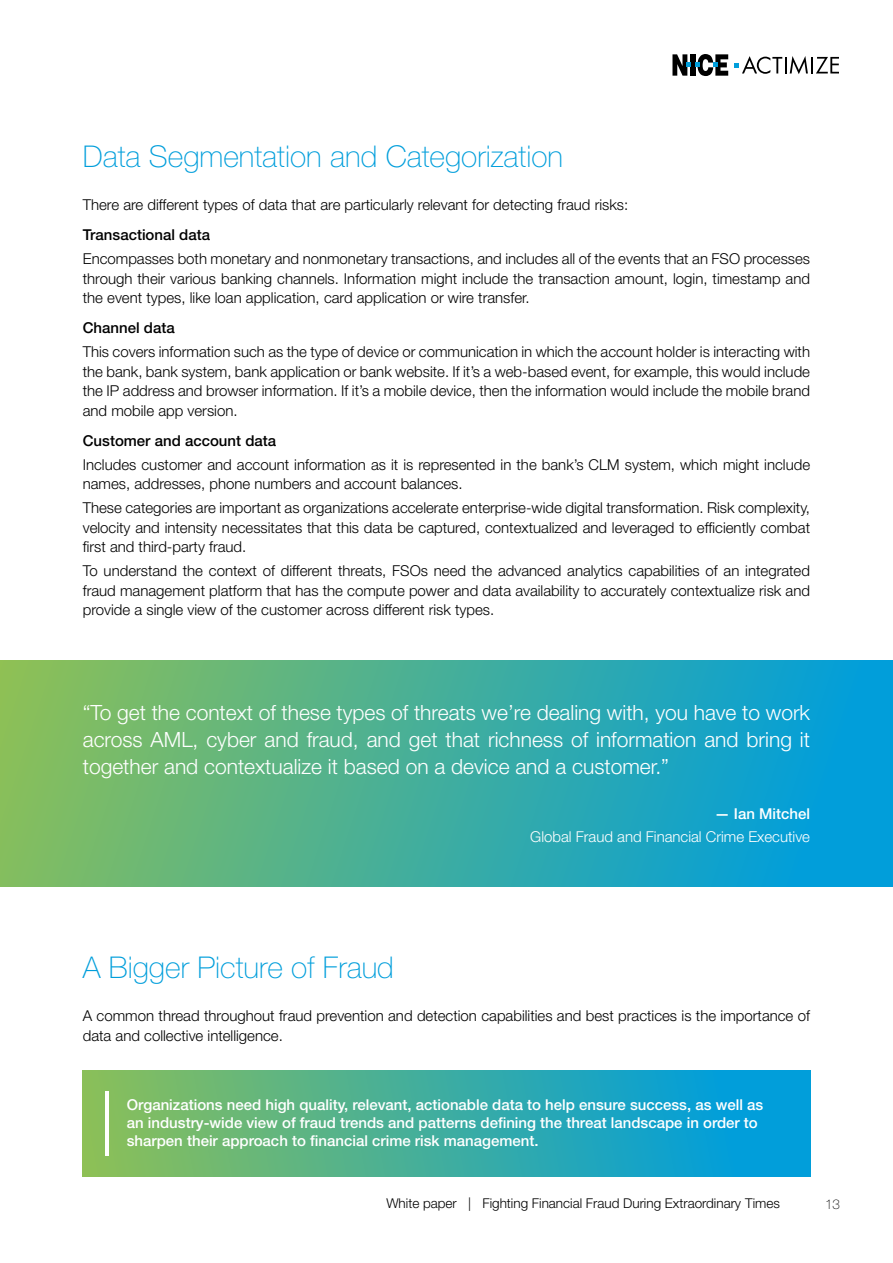
<style>
.page{position:relative;width:893px;height:1263px;background:#fff}
.page>*{position:absolute;margin:0;border:0;box-sizing:border-box;transform-origin:0 0}
.t1{font:100 30px "Helvetica Neue LT Pro";color:#009edb}
.t2{font:300 21px/27px "Helvetica Neue LT Pro";color:#fff;text-align:justify}
.t3{font:300 15px/19.5px "Helvetica Neue LT Pro";color:#000;text-align:justify}
.t4{font:500 15px/18px "Helvetica Neue LT Pro";color:#fff}
.t5{font:500 15px "Helvetica Neue LT Pro";color:#000}
.t6{font:300 15px "Helvetica Neue LT Pro";color:#fff}
.t7{font:300 13.5px "Helvetica Neue LT Pro";color:#000}
.t8{font:100 13.5px "Helvetica Neue LT Pro";color:#000}
</style>
<div class="page">
<svg style="left:672px;top:54px;width:56px;height:22px"></svg>
<svg style="left:734px;top:56px;width:105px;height:18px"></svg>
<div style="left:0;top:661px;width:893px;height:225px;background:linear-gradient(to right,#89bf5a,#009ce2)"></div>
<div style="left:83px;top:1070px;width:727px;height:107px;background:linear-gradient(to right,#8bc059,#009be7)"></div>
<hr style="left:106px;top:1091px;width:3px;height:65px;background:#fff">
<p class="t1" style="left:83px;top:139px;width:482px">Data Segmentation and Categorization</p>
<p class="t3" style="left:83px;top:195px;width:547px">There are different types of data that are particularly relevant for detecting fraud risks:</p>
<p class="t5" style="left:83px;top:226px;width:129px">Transactional data</p>
<p class="t3" style="left:83px;top:249px;width:729px">Encompasses both monetary and nonmonetary transactions, and includes all of the events that an FSO processes through their various banking channels. Information might include the transaction amount, login, timestamp and the event types, like loan application, card application or wire transfer.</p>
<p class="t5" style="left:83px;top:319px;width:93px">Channel data</p>
<p class="t3" style="left:83px;top:342px;width:729px">This covers information such as the type of device or communication in which the account holder is interacting with the bank, bank system, bank application or bank website. If it’s a web-based event, for example, this would include the IP address and browser information. If it’s a mobile device, then the information would include the mobile brand and mobile app version.</p>
<p class="t5" style="left:83px;top:431px;width:195px">Customer and account data</p>
<p class="t3" style="left:83px;top:454px;width:729px">Includes customer and account information as it is represented in the bank’s CLM system, which might include names, addresses, phone numbers and account balances.</p>
<p class="t3" style="left:83px;top:498px;width:729px">These categories are important as organizations accelerate enterprise-wide digital transformation. Risk complexity, velocity and intensity necessitates that this data be captured, contextualized and leveraged to efficiently combat first and third-party fraud.</p>
<p class="t3" style="left:83px;top:561px;width:729px">To understand the context of different threats, FSOs need the advanced analytics capabilities of an integrated fraud management platform that has the compute power and data availability to accurately contextualize risk and provide a single view of the customer across different risk types.</p>
<p class="t2" style="left:83px;top:698px;width:729px">“To get the context of these types of threats we’re dealing with, you have to work across AML, cyber and fraud, and get that richness of information and bring it together and contextualize it based on a device and a customer.”</p>
<p class="t4" style="left:715px;top:805px;width:97px">— Ian Mitchel</p>
<p class="t6" style="left:530px;top:827px;width:281px">Global Fraud and Financial Crime Executive</p>
<p class="t1" style="left:83px;top:950px;width:313px">A Bigger Picture of Fraud</p>
<p class="t3" style="left:83px;top:1006px;width:729px">A common thread throughout fraud prevention and detection capabilities and best practices is the importance of data and collective intelligence.</p>
<p class="t4" style="left:127px;top:1095px;width:638px">Organizations need high quality, relevant, actionable data to help ensure success, as well as an industry-wide view of fraud trends and patterns defining the threat landscape in order to sharpen their approach to financial crime risk management.</p>
<p class="t7" style="left:386px;top:1195px;width:395px">White paper | Fighting Financial Fraud During Extraordinary Times</p>
<p class="t8" style="left:825px;top:1196px;width:17px">13</p>
</div>
